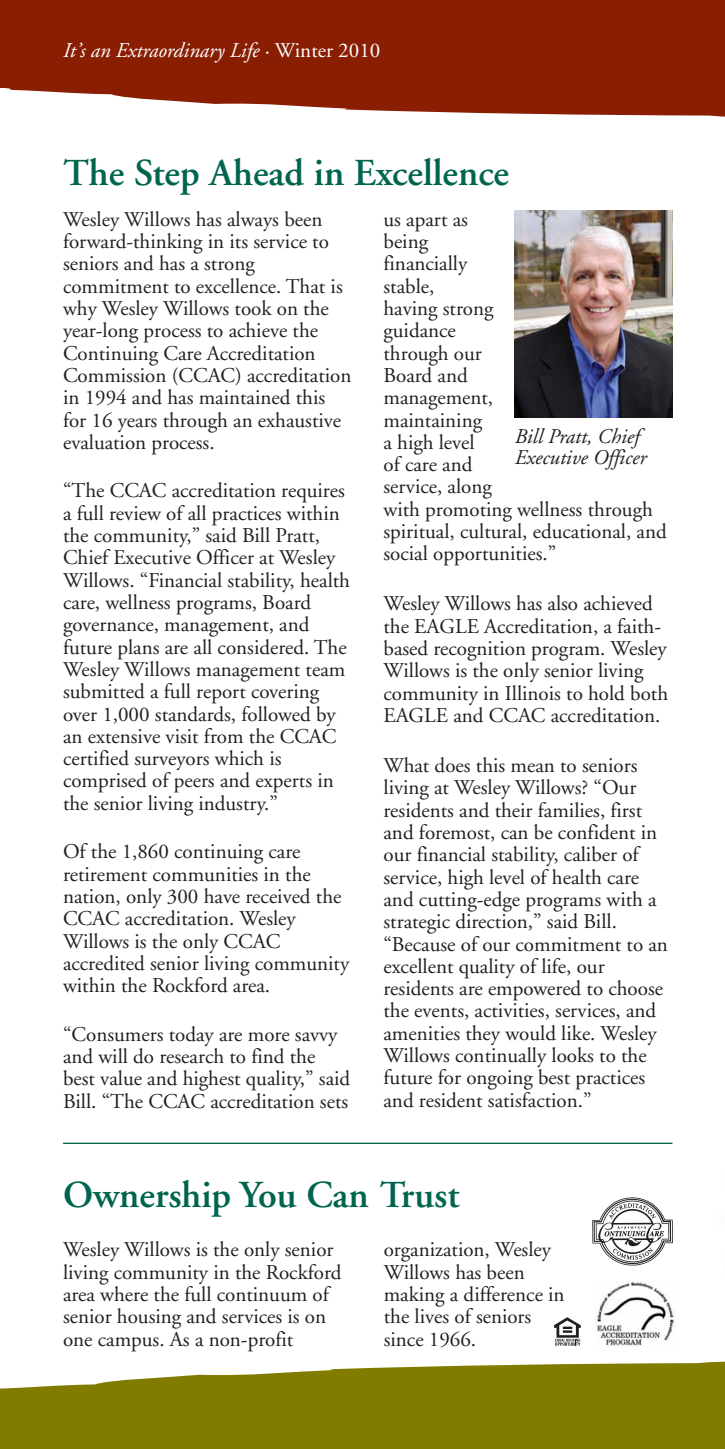
<style>
.page{position:relative;width:725px;height:1449px;background:#fff}
.page>*{position:absolute;margin:0;border:0;box-sizing:border-box;transform-origin:0 0}
.t1{font:600 38.15px "Adobe Garamond";color:#00654e}
.t2{font:21px/22.4px "Adobe Garamond";color:#231f20}
.t3{font:italic 21px "Adobe Garamond";color:#fff}
.t4{font:italic 21px/21px "Adobe Garamond";color:#231f20}
.s1{font-style:normal}
</style>
<div class="page">
<svg style="left:0;top:1361px;width:724px;height:29px;fill:#817c00"></svg>
<div style="left:0;top:1390px;width:724px;height:59px;background:#817c00"></div>
<svg style="left:0;top:87px;width:724px;height:30px;fill:#8a1e03"></svg>
<div style="left:0;top:0;width:724px;height:87px;background:#8a1e03"></div>
<img style="left:514px;top:210px;width:158px;height:207px">
<hr style="left:63px;top:1143px;width:609px;height:1px;background:#00654e">
<img style="left:595px;top:1282px;width:80px;height:64px">
<img style="left:592px;top:1197px;width:81px;height:69px">
<svg style="left:554px;top:1317px;width:26px;height:29px"></svg>
<p class="t3" style="left:63px;top:42px;width:319px">It’s an Extraordinary Life <span class="s1">· Winter 2010</span></p>
<h1 class="t1" style="left:63px;top:157px;width:447px">The Step Ahead in Excellence</h1>
<p class="t2" style="left:63px;top:210px;width:290px">Wesley Willows has always been forward-thinking in its service to seniors and has a strong commitment to excellence. That is why Wesley Willows took on the year-long process to achieve the<br>Continuing Care Accreditation<br>Commission (CCAC) accreditation in 1994 and has maintained this for 16 years through an exhaustive evaluation process.</p>
<p class="t2" style="left:63px;top:481px;width:288px">“The CCAC accreditation requires a full review of all practices within the community,” said Bill Pratt, Chief Executive Officer at Wesley Willows. “Financial stability, health care, wellness programs, Board governance, management, and future plans are all considered. The Wesley Willows management team submitted a full report covering over 1,000 standards, followed by an extensive visit from the CCAC certified surveyors which is comprised of peers and experts in the senior living industry.”</p>
<p class="t2" style="left:63px;top:842px;width:287px">Of the 1,860 continuing care retirement communities in the nation, only 300 have received the<br>CCAC accreditation. Wesley<br>Willows is the only CCAC accredited senior living community within the Rockford area.</p>
<p class="t2" style="left:63px;top:1025px;width:289px">“Consumers today are more savvy and will do research to find the best value and highest quality,” said Bill. “The CCAC accreditation sets</p>
<p class="t2" style="left:383px;top:210px;width:285px">us apart as<br>being<br>financially<br>stable,<br>having strong<br>guidance<br>through our<br>Board and<br>management,<br>maintaining<br>a high level<br>of care and<br>service, along<br>with promoting wellness through spiritual, cultural, educational, and social opportunities.”</p>
<p class="t2" style="left:383px;top:594px;width:286px">Wesley Willows has also achieved the EAGLE Accreditation, a faith&shy;based recognition program. Wesley Willows is the only senior living community in Illinois to hold both EAGLE and CCAC accreditation.</p>
<p class="t2" style="left:383px;top:756px;width:286px">What does this mean to seniors living at Wesley Willows? “Our residents and their families, first and foremost, can be confident in our financial stability, caliber of service, high level of health care and cutting-edge programs with a strategic direction,” said Bill. “Because of our commitment to an excellent quality of life, our residents are empowered to choose the events, activities, services, and amenities they would like. Wesley Willows continually looks to the future for ongoing best practices and resident satisfaction.”</p>
<p class="t4" style="left:514px;top:428px;width:133px">Bill Pratt, Chief<br>Executive Officer</p>
<h1 class="t1" style="left:63px;top:1180px;width:398px">Ownership You Can Trust</h1>
<p class="t2" style="left:63px;top:1241px;width:280px">Wesley Willows is the only senior living community in the Rockford area where the full continuum of senior housing and services is on one campus. As a non-profit</p>
<p class="t2" style="left:384px;top:1241px;width:182px">organization, Wesley<br>Willows has been making a difference in the lives of seniors since 1966.</p>
</div>
